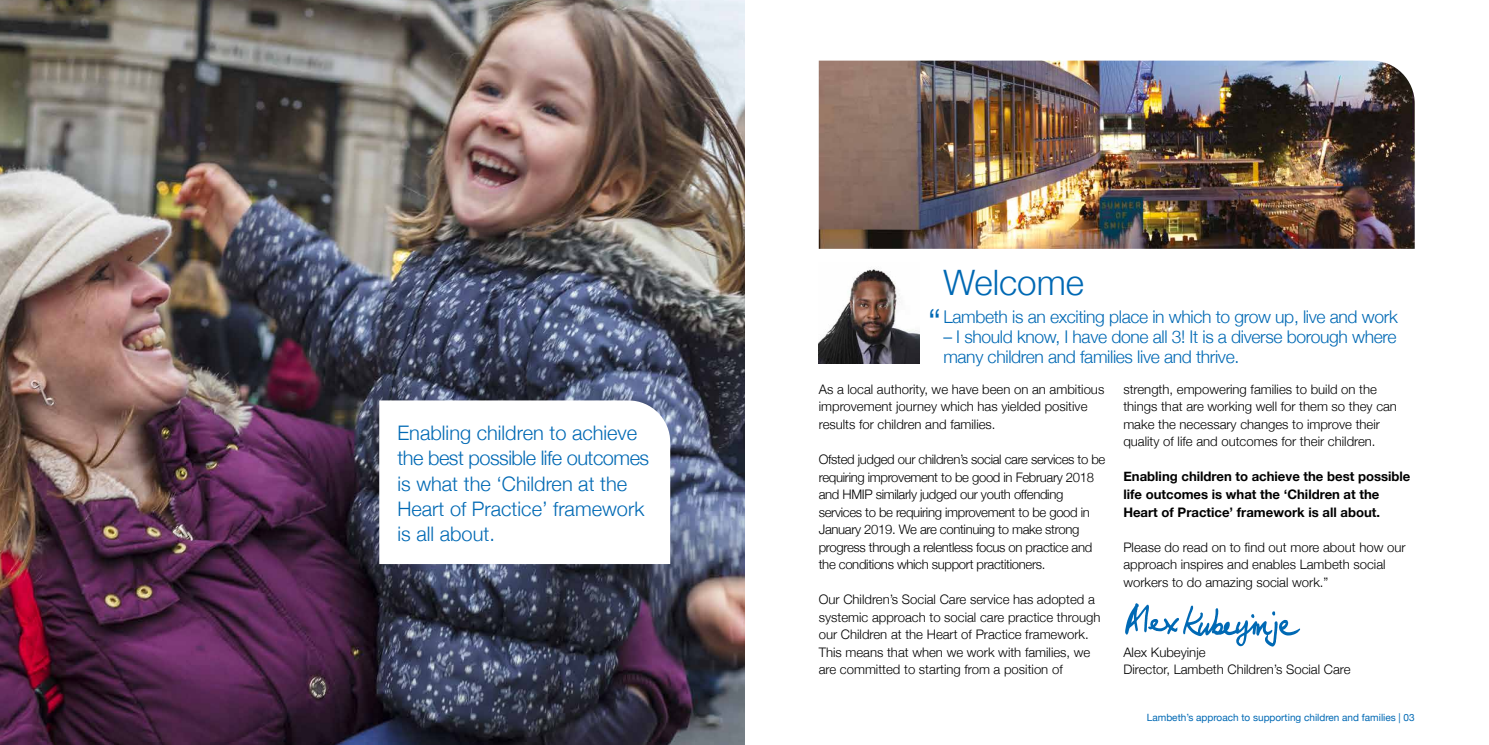
<style>
.page{position:relative;width:1489px;height:745px;background:#fff}
.page>*{position:absolute;margin:0;border:0;box-sizing:border-box;transform-origin:0 0}
.t1{font:300 35px "Helvetica Neue";color:#0069b4}
.t2{font:300 20px/25px "Helvetica Neue";color:#0069b4}
.t3{font:300 17.5px/20px "Helvetica Neue";letter-spacing:-.02em;color:#0069b4}
.t4{font:300 13.12px/17.5px "Helvetica Neue";color:#000}
.t5{font:300 13.12px/17.5px "Helvetica Neue";letter-spacing:-.025em;color:#000}
.t6{font:700 13.12px/17.5px "Helvetica Neue";color:#000}
.t7{font:10px "Helvetica Neue";color:#0069b4}
</style>
<div class="page">
<img style="left:818px;top:61px;width:596px;height:188px">
<img style="left:0;top:0;width:744px;height:744px">
<svg style="left:379px;top:400px;width:291px;height:163px"></svg>
<svg style="left:1125px;top:603px;width:174px;height:43px"></svg>
<img style="left:818px;top:268px;width:101px;height:95px">
<h2 class="t2" style="left:397px;top:419px;width:253px">Enabling children to achieve the best possible life outcomes is what the ‘Children at the<br>Heart of Practice’ framework is all about.</h2>
<h1 class="t1" style="left:943px;top:254px;width:142px">Welcome</h1>
<h1 class="t1" style="left:928px;top:293px;width:14px">“</h1>
<h3 class="t3" style="left:943px;top:305px;width:456px">Lambeth is an exciting place in which to grow up, live and work</h3>
<h3 class="t3" style="left:943px;top:325px;width:454px">– I should know, I have done all 3! It is a diverse borough where many children and families live and thrive.</h3>
<p class="t4" style="left:818px;top:379px;width:287px">As a local authority, we have been on an ambitious improvement journey which has yielded positive results for children and families.</p>
<p class="t5" style="left:818px;top:449px;width:288px">Ofsted judged our children’s social care services to be requiring improvement to be good in February 2018 and HMIP similarly judged our youth offending services to be requiring improvement to be good in January 2019. We are continuing to make strong progress through a relentless focus on practice and the conditions which support practitioners.</p>
<p class="t4" style="left:818px;top:589px;width:283px">Our Children’s Social Care service has adopted a systemic approach to social care practice through our Children at the Heart of Practice framework.<br>This means that when we work with families, we are committed to starting from a position of</p>
<p class="t4" style="left:1123px;top:379px;width:275px">strength, empowering families to build on the things that are working well for them so they can make the necessary changes to improve their quality of life and outcomes for their children.</p>
<p class="t6" style="left:1123px;top:468px;width:288px">Enabling children to achieve the best possible life outcomes is what the ‘Children at the<br>Heart of Practice’ framework is all about.</p>
<p class="t4" style="left:1123px;top:537px;width:284px">Please do read on to find out more about how our approach inspires and enables Lambeth social workers to do amazing social work.”</p>
<p class="t4" style="left:1123px;top:642px;width:229px">Alex Kubeyinje<br>Director, Lambeth Children’s Social Care</p>
<p class="t7" style="left:1146px;top:709px;width:269px">Lambeth’s approach to supporting children and families | 03</p>
</div>
